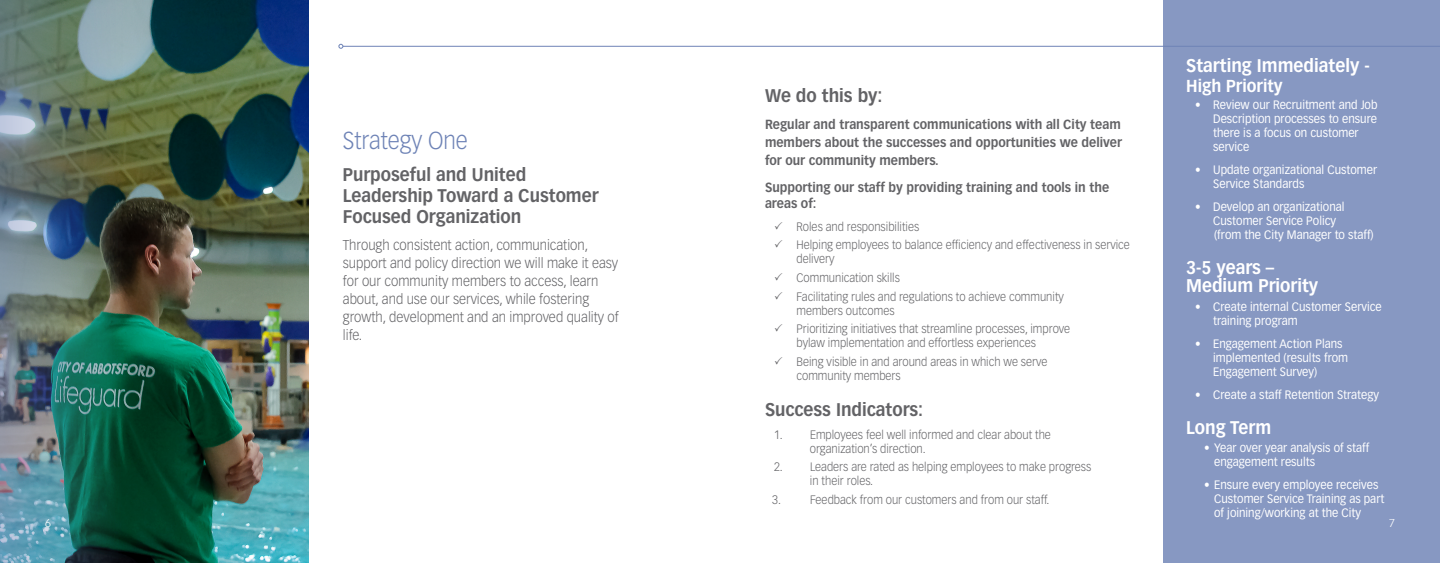
<style>
.page{position:relative;width:1440px;height:563px;background:#fff}
.page>*{position:absolute;margin:0;border:0;box-sizing:border-box;transform-origin:0 0}
.body_copy{font:300 24px "Vectora LT Std";color:#6e83b6;scale:.93 1}
.body_copy-2{font:700 18px/21px "Vectora LT Std";color:#636366;scale:.93 1}
.body_copy-3{font:700 18px/18px "Vectora LT Std";color:#fff;scale:.93 1}
.t1{font:700 17px "Vectora LT Std";color:#fff;scale:.93 1}
.body_copy-4{font:300 14px/18px "Vectora LT Std";color:#636366;scale:.93 1}
.body_copy-5{font:700 13px/18px "Vectora LT Std";color:#636366;text-align:justify;scale:.93 1}
.t2{font:300 12px/14px "Vectora LT Std";color:#636366;scale:.93 1}
.t3{font:12px/14px "Vectora LT Std";color:#fff;scale:.93 1}
.subheader_16{font:300 11.25px "Vectora LT Std";color:#fff}
</style>
<div class="page">
<img style="left:124px;top:0;width:184px;height:562px">
<div style="left:1163px;top:0;width:277px;height:562px;background:#8798c2"></div>
<hr style="left:343px;top:46px;width:1097px;height:1px;background:#6e83b6">
<svg style="left:338px;top:44px;width:5px;height:5px"></svg>
<img style="left:0;top:0;width:124px;height:562px">
<p class="body_copy-3" style="left:1186px;top:56px;width:199px">Starting Immediately -</p>
<p class="t1" style="left:1186px;top:75px;width:105px">High Priority</p>
<p class="t3" style="left:1213px;top:98px;width:178px;text-indent:-18px">• Review our Recruitment and Job<br>Description processes to ensure there is a focus on customer service</p>
<p class="t3" style="left:1213px;top:163px;width:178px;text-indent:-18px">• Update organizational Customer<br>Service Standards</p>
<p class="t3" style="left:1213px;top:200px;width:174px;text-indent:-18px">• Develop an organizational<br>Customer Service Policy<br>(from the City Manager to staff)</p>
<p class="body_copy-3" style="left:1186px;top:259px;width:144px">3-5 years –<br>Medium Priority</p>
<p class="t3" style="left:1213px;top:299px;width:183px;text-indent:-18px">• Create internal Customer Service training program</p>
<p class="t3" style="left:1213px;top:336px;width:147px;text-indent:-18px">• Engagement Action Plans implemented (results from<br>Engagement Survey)</p>
<p class="t3" style="left:1195px;top:387px;width:199px">• Create a staff Retention Strategy</p>
<p class="body_copy-3" style="left:1186px;top:418px;width:93px">Long Term</p>
<p class="t3" style="left:1214px;top:441px;width:168px;text-indent:-10px">• Year over year analysis of staff engagement results</p>
<p class="t3" style="left:1214px;top:478px;width:185px;text-indent:-10px">• Ensure every employee receives<br>Customer Service Training as part of joining/working at the City</p>
<p class="body_copy-2" style="left:765px;top:85px;width:128px">We do this by:</p>
<p class="body_copy-5" style="left:765px;top:115px;width:385px">Regular and transparent communications with all City team members about the successes and opportunities we deliver for our community members.</p>
<p class="body_copy-5" style="left:765px;top:179px;width:372px;line-height:16px">Supporting our staff by providing training and tools in the areas of:</p>
<p class="t2" style="left:774px;top:220px;width:158px">✓ Roles and responsibilities</p>
<p class="t2" style="left:796px;top:238px;width:360px;text-indent:-22px">✓ Helping employees to balance efficiency and effectiveness in service delivery</p>
<p class="t2" style="left:774px;top:271px;width:137px">✓ Communication skills</p>
<p class="t2" style="left:797px;top:289px;width:289px;text-indent:-23px">✓ Facilitating rules and regulations to achieve community members outcomes</p>
<p class="t2" style="left:797px;top:322px;width:296px;text-indent:-23px">✓ Prioritizing initiatives that streamline processes, improve bylaw implementation and effortless experiences</p>
<p class="t2" style="left:797px;top:354px;width:271px;text-indent:-23px">✓ Being visible in and around areas in which we serve community members</p>
<p class="body_copy-2" style="left:765px;top:398px;width:172px">Success Indicators:</p>
<p class="t2" style="left:810px;top:427px;width:261px;text-indent:-36px">1. Employees feel well informed and clear about the organization’s direction.</p>
<p class="t2" style="left:810px;top:460px;width:304px;text-indent:-36px">2. Leaders are rated as helping employees to make progress in their roles.</p>
<p class="t2" style="left:772px;top:492px;width:11px">3.</p>
<p class="t2" style="left:810px;top:492px;width:259px">Feedback from our customers and from our staff.</p>
<p class="body_copy" style="left:343px;top:126px;width:136px">Strategy One</p>
<p class="body_copy-2" style="left:343px;top:164px;width:277px">Purposeful and United<br>Leadership Toward a Customer<br>Focused Organization</p>
<p class="body_copy-4" style="left:343px;top:236px;width:298px">Through consistent action, communication, support and policy direction we will make it easy for our community members to access, learn about, and use our services, while fostering growth, development and an improved quality of life.</p>
<p class="subheader_16" style="left:45px;top:516px;width:7px">6</p>
<p class="subheader_16" style="left:1389px;top:516px;width:7px">7</p>
</div>
